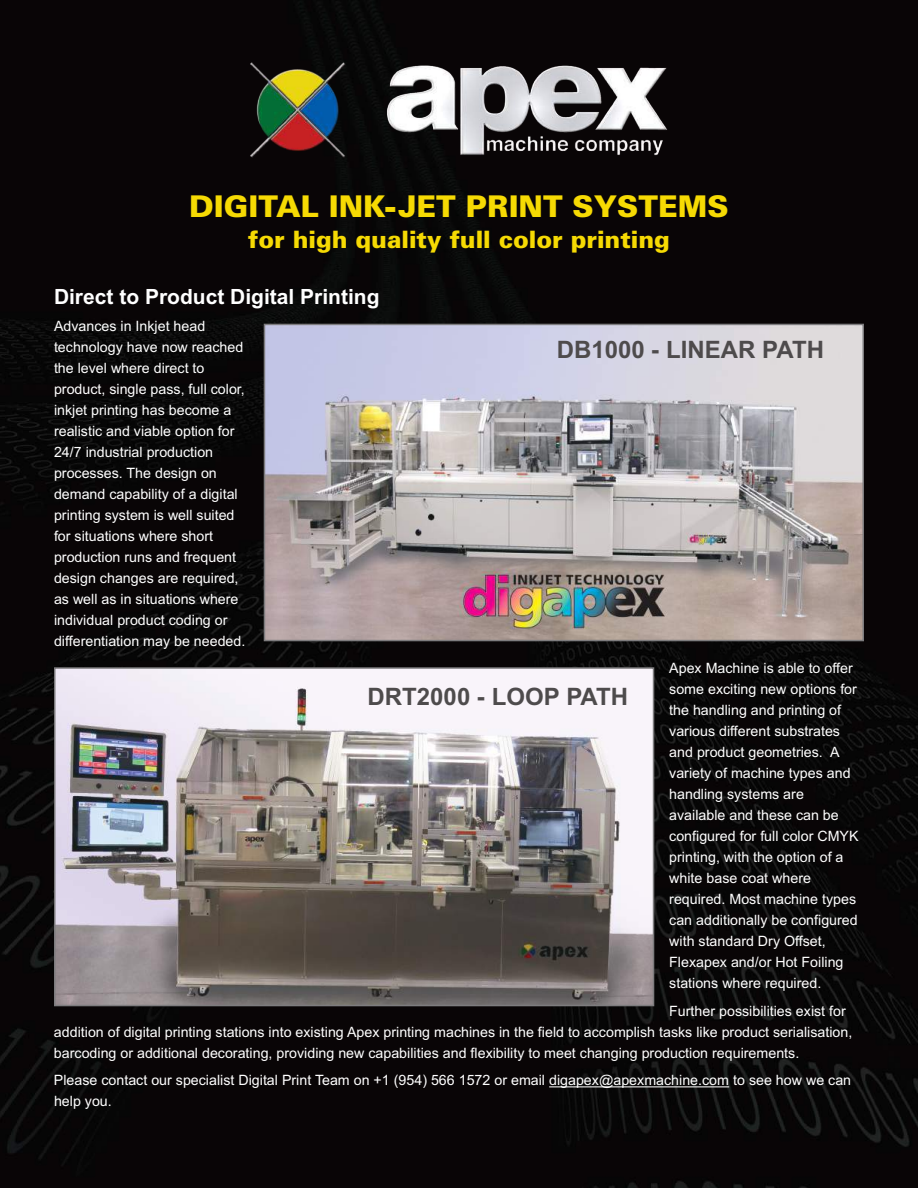
<style>
.page{position:relative;width:918px;height:1188px;background:#fff}
.page>*{position:absolute;margin:0;border:0;box-sizing:border-box;transform-origin:0 0}
.t1{font:900 30px "Zurich BT";color:#f6da03}
.t2{font:700 24px "Arial";color:#4e4b4c}
.t3{font:900 24px "Zurich BT";color:#f6da03}
.t4{font:700 21px "Arial";color:#fff}
.t5{font:14.25px/21px "Arial";color:#fff}
</style>
<div class="page">
<img style="left:0;top:0;width:918px;height:1188px">
<img style="left:251px;top:62px;width:416px;height:98px">
<hr style="left:549px;top:1086px;width:180px;height:1px;background:#fff">
<img style="left:57px;top:670px;width:594px;height:333px">
<div style="left:54px;top:667px;width:600px;height:339px;border:2px solid #7d7c7e"></div>
<img style="left:267px;top:327px;width:594px;height:311px">
<div style="left:264px;top:324px;width:600px;height:317px;border:2px solid #7d7c7e"></div>
<h1 class="t1" style="left:189px;top:189px;width:541px">DIGITAL INK-JET PRINT SYSTEMS</h1>
<h2 class="t3" style="left:248px;top:226px;width:424px">for high quality full color printing</h2>
<h3 class="t4" style="left:54px;top:284px;width:327px">Direct to Product Digital Printing</h3>
<p class="t5" style="left:54px;top:316px;width:193px">Advances in Inkjet head technology have now reached the level where direct to product, single pass, full color, inkjet printing has become a realistic and viable option for<br>24/7 industrial production processes. The design on demand capability of a digital printing system is well suited for situations where short production runs and frequent design changes are required, as well as in situations where individual product coding or differentiation may be needed.</p>
<p class="t5" style="left:669px;top:658px;width:191px">Apex Machine is able to offer some exciting new options for the handling and printing of various different substrates and product geometries. A variety of machine types and handling systems are available and these can be configured for full color CMYK printing, with the option of a white base coat where required. Most machine types can additionally be configured with standard Dry Offset,<br>Flexapex and/or Hot Foiling stations where required.</p>
<p class="t5" style="left:54px;top:1000px;width:800px;text-indent:615px">Further possibilities exist for addition of digital printing stations into existing Apex printing machines in the field to accomplish tasks like product serialisation, barcoding or additional decorating, providing new capabilities and flexibility to meet changing production requirements.</p>
<p class="t5" style="left:54px;top:1070px;width:799px">Please contact our specialist Digital Print Team on +1 (954) 566 1572 or email digapex@apexmachine.com to see how we can help you.</p>
<h2 class="t2" style="left:557px;top:335px;width:269px">DB1000 - LINEAR PATH</h2>
<h2 class="t2" style="left:368px;top:683px;width:262px">DRT2000 - LOOP PATH</h2>
</div>
